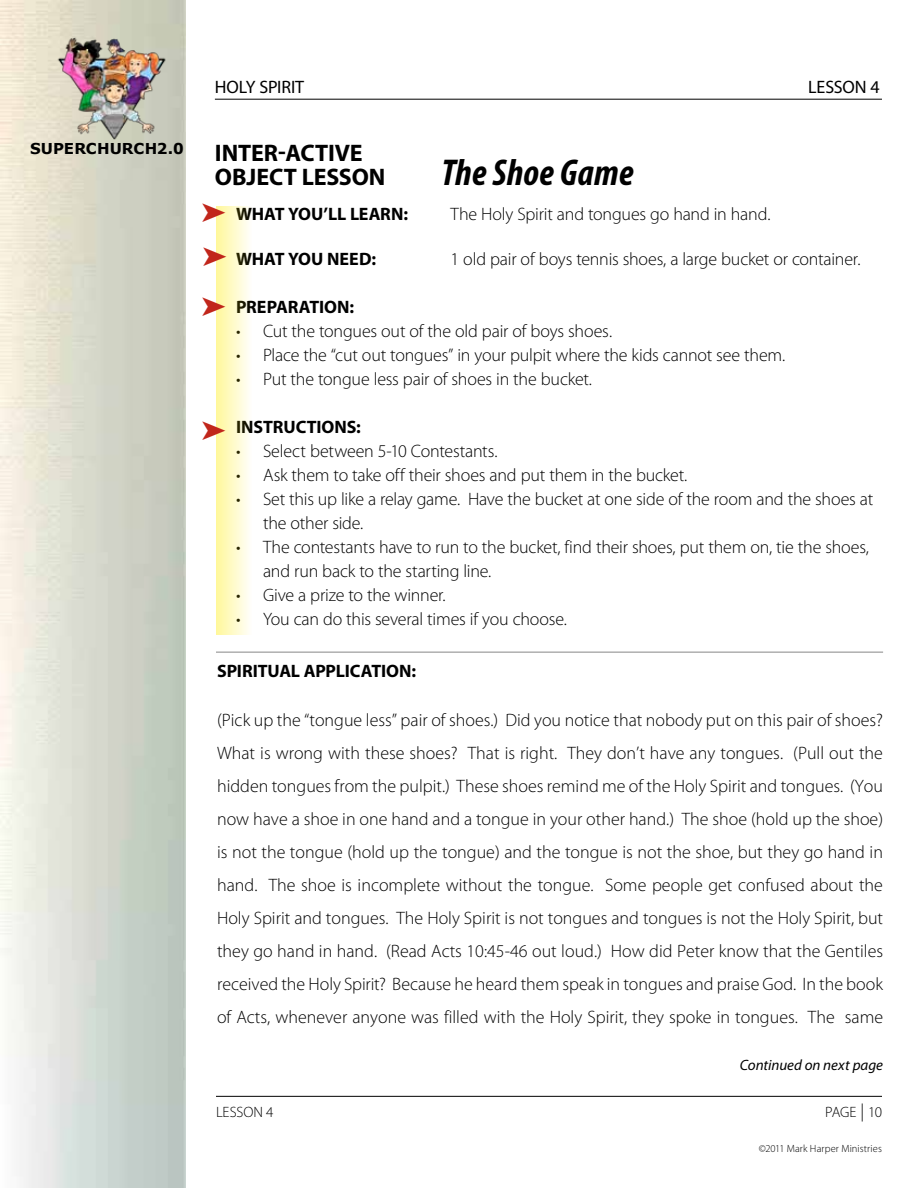
<style>
.page{position:relative;width:918px;height:1188px;background:#fff}
.page>*{position:absolute;margin:0;border:0;box-sizing:border-box;transform-origin:0 0}
.t1{font:italic 700 condensed 37.5px "Myriad Pro";letter-spacing:.005em;color:#000}
.t2{font:700 24px/24px "Myriad Pro";color:#000}
.t3{font:300 18px/33px "Myriad Pro";letter-spacing:-.01em;color:#000}
.t4{font:700 18px "Myriad Pro";letter-spacing:-.005em;color:#000}
.t5{font:18px "Myriad Pro";letter-spacing:-.005em;color:#000}
.t6{font:italic 15px "Myriad Pro";color:#000}
.t7{font:300 15px "Myriad Pro";letter-spacing:-.005em;color:#000}
.t8{font:700 15px "Verdana";letter-spacing:.005em;color:#000}
.t9{font:300 10.5px "Myriad Pro";letter-spacing:.01em;color:#000}
.s1{font-size:18px}
</style>
<div class="page">
<hr style="left:216px;top:1096px;width:666px;height:1px;background:#000">
<hr style="left:215px;top:99px;width:667px;height:1px;background:#000">
<img style="left:36px;top:36px;width:150px;height:104px">
<hr style="left:216px;top:652px;width:667px;height:1px;background:#868787">
<svg style="left:216px;top:206px;width:33px;height:428px"></svg>
<svg style="left:216px;top:206px;width:10px;height:60px"></svg>
<svg style="left:216px;top:297px;width:9px;height:19px"></svg>
<svg style="left:216px;top:421px;width:9px;height:18px"></svg>
<p class="t8" style="left:30px;top:139px;width:155px">SUPERCHURCH2.0</p>
<p class="t5" style="left:215px;top:76px;width:91px">HOLY SPIRIT</p>
<p class="t5" style="left:808px;top:76px;width:73px">LESSON 4</p>
<h2 class="t2" style="left:215px;top:140px;width:135px">INTER-ACTIVE<br>OBJECT LESSO</h2>
<h2 class="t2" style="left:369px;top:164px;width:18px">N</h2>
<h1 class="t1" style="left:441px;top:149px;width:194px">The Shoe Game</h1>
<p class="t4" style="left:236px;top:202px;width:174px">WHAT YOU’LL LEARN:</p>
<p class="t3" style="left:451px;top:197px;width:321px">The Holy Spirit and tongues go hand in hand.</p>
<p class="t4" style="left:236px;top:248px;width:142px">WHAT YOU NEED:</p>
<p class="t3" style="left:451px;top:243px;width:411px">1 old pair of boys tennis shoes, a large bucket or container.</p>
<p class="t4" style="left:236px;top:296px;width:120px">PREPARATION:</p>
<p class="t3" style="left:236px;top:315px;width:378px">• Cut the tongues out of the old pair of boys shoes.</p>
<p class="t3" style="left:236px;top:339px;width:551px">• Place the “cut out tongues” in your pulpit where the kids cannot see them.</p>
<p class="t3" style="left:236px;top:363px;width:358px">• Put the tongue less pair of shoes in the bucket.</p>
<p class="t4" style="left:236px;top:416px;width:126px">INSTRUCTIONS:</p>
<p class="t3" style="left:236px;top:435px;width:263px">• Select between 5-10 Contestants.</p>
<p class="t3" style="left:236px;top:459px;width:453px">• Ask them to take off their shoes and put them in the bucket.</p>
<p class="t3" style="left:263px;top:487px;width:612px;line-height:24px;text-indent:-27px">• Set this up like a relay game. Have the bucket at one side of the room and the shoes at the other side.</p>
<p class="t3" style="left:263px;top:535px;width:608px;line-height:24px;text-indent:-27px">• The contestants have to run to the bucket, find their shoes, put them on, tie the shoes, and run back to the starting line.</p>
<p class="t3" style="left:236px;top:579px;width:211px">• Give a prize to the winner.</p>
<p class="t3" style="left:236px;top:603px;width:332px">• You can do this several times if you choose.</p>
<p class="t4" style="left:217px;top:659px;width:201px">SPI RITUAL APPLICATION:</p>
<p class="t3" style="left:217px;top:704px;width:668px;text-align:justify">(Pick up the “tongue less” pair of shoes.) Did you notice that nobody put on this pair of shoes?<br>What is wrong with these shoes? That is right. They don’t have any tongues. (Pull out the hidden tongues from the pulpit.) These shoes remind me of the Holy Spirit and tongues. (You now have a shoe in one hand and a tongue in your other hand.) The shoe (hold up the shoe) is not the tongue (hold up the tongue) and the tongue is not the shoe, but they go hand in hand. The shoe is incomplete without the tongue. Some people get confused about the Holy Spirit and tongues. The Holy Spirit is not tongues and tongues is not the Holy Spirit, but they go hand in hand. (Read Acts 10:45-46 out loud.) How did Peter know that the Gentiles received the Holy Spirit? Because he heard them speak in tongues and praise God. In the book of Acts, whenever anyone was filled with the Holy Spirit, they spoke in tongues. The same</p>
<p class="t6" style="left:740px;top:1056px;width:145px">Continued on next page</p>
<p class="t7" style="left:216px;top:1103px;width:59px">LESSON 4</p>
<p class="t7" style="left:825px;top:1103px;width:58px">PAGE <span class="s1">|</span> 10</p>
<p class="t9" style="left:759px;top:1142px;width:125px">©2011 Mark Harper Ministries</p>
</div>
